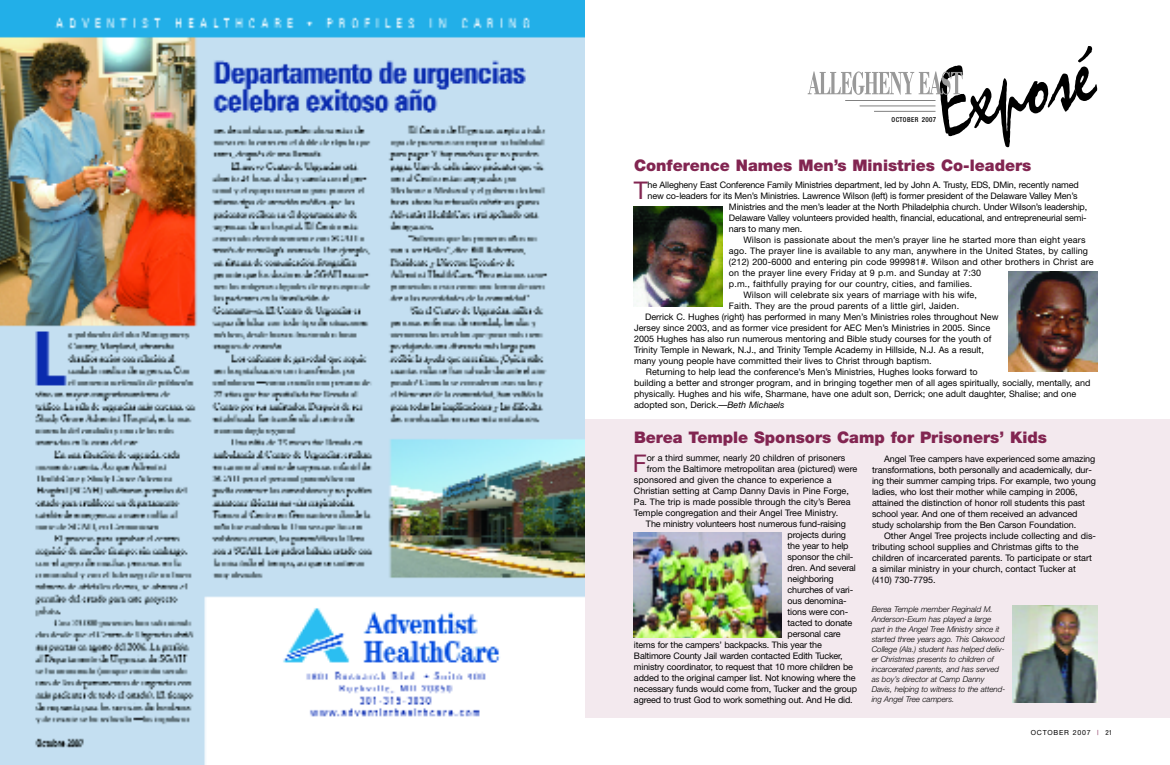
<style>
.page{position:relative;width:1170px;height:765px;background:#fff}
.page>*{position:absolute;margin:0;border:0;box-sizing:border-box;transform-origin:0 0}
.t1{font:24.4px "Helvetica Neue";color:#822551}
.t2{font:900 16px "Helvetica Neue";color:#822551}
.t3{font:9px/11px "Helvetica Neue";color:#000}
.t4{font:italic 300 8px/10px "Helvetica Neue";letter-spacing:-.005em;color:#000}
.t5{font:7px "Helvetica Neue";letter-spacing:.11em;color:#000}
.t6{font:500 condensed 6.8px "Helvetica Neue";letter-spacing:.065em;color:#000}
.s1{font-size:7px}
.s2{font-style:italic}
.s3{color:#822551}
.s4{font-stretch:condensed}
</style>
<div class="page">
<img style="left:0;top:0;width:585px;height:765px">
<svg style="left:808px;top:46px;width:290px;height:101px"></svg>
<div style="left:585px;top:419px;width:585px;height:298px;background:#f3e9ee"></div>
<img style="left:633px;top:206px;width:90px;height:101px">
<img style="left:1008px;top:271px;width:90px;height:101px">
<img style="left:1013px;top:606px;width:85px;height:97px">
<img style="left:633px;top:533px;width:149px;height:104px">
<p class="t6" style="left:892px;top:117px;width:46px">OCTOBER <span class="s1">2007</span></p>
<h2 class="t2" style="left:634px;top:160px;width:399px">Conference Names Men’s Ministries Co-leaders</h2>
<h1 class="t1" style="left:634px;top:181px;width:16px">T</h1>
<p class="t3" style="left:648px;top:180px;width:433px">he Allegheny East Conference Family Ministries department, led by John A. Trusty, EDS, DMin, recently named</p>
<p class="t3" style="left:648px;top:191px;width:432px">new co-leaders for its Men’s Ministries. Lawrence Wilson (left) is former president of the Delaware Valley Men’s</p>
<p class="t3" style="left:729px;top:202px;width:360px">Ministries and the men’s leader at the North Philadelphia church. Under Wilson’s leadership,</p>
<p class="t3" style="left:729px;top:213px;width:359px">Delaware Valley volunteers provided health, financial, educational, and entrepreneurial semi-</p>
<p class="t3" style="left:729px;top:224px;width:75px">nars to many men.</p>
<p class="t3" style="left:744px;top:235px;width:344px">Wilson is passionate about the men’s prayer line he started more than eight years</p>
<p class="t3" style="left:729px;top:246px;width:361px">ago. The prayer line is available to any man, anywhere in the United States, by calling</p>
<p class="t3" style="left:729px;top:257px;width:366px">(212) 200-6000 and entering pin code 999981#. Wilson and other brothers in Christ are</p>
<p class="t3" style="left:729px;top:268px;width:254px">on the prayer line every Friday at 9 p.m. and Sunday at 7:30</p>
<p class="t3" style="left:729px;top:279px;width:245px">p.m., faithfully praying for our country, cities, and families.</p>
<p class="t3" style="left:744px;top:290px;width:235px">Wilson will celebrate six years of marriage with his wife,</p>
<p class="t3" style="left:729px;top:301px;width:232px">Faith. They are the proud parents of a little girl, Jaiden.</p>
<p class="t3" style="left:645px;top:312px;width:355px">Derrick C. Hughes (right) has performed in many Men’s Ministries roles throughout New</p>
<p class="t3" style="left:634px;top:323px;width:358px">Jersey since 2003, and as former vice president for AEC Men’s Ministries in 2005. Since</p>
<p class="t3" style="left:634px;top:334px;width:359px">2005 Hughes has also run numerous mentoring and Bible study courses for the youth of</p>
<p class="t3" style="left:634px;top:345px;width:351px">Trinity Temple in Newark, N.J., and Trinity Temple Academy in Hillside, N.J. As a result,</p>
<p class="t3" style="left:634px;top:356px;width:299px">many young people have committed their lives to Christ through baptism.</p>
<p class="t3" style="left:646px;top:367px;width:333px">Returning to help lead the conference’s Men’s Ministries, Hughes looks forward to</p>
<p class="t3" style="left:634px;top:378px;width:458px">building a better and stronger program, and in bringing together men of all ages spiritually, socially, mentally, and</p>
<p class="t3" style="left:634px;top:389px;width:444px">physically. Hughes and his wife, Sharmane, have one adult son, Derrick; one adult daughter, Shalise; and one</p>
<p class="t3" style="left:634px;top:400px;width:152px">adopted son, Derick.—<span class="s2">Beth Michaels</span></p>
<h2 class="t2" style="left:634px;top:431px;width:415px">Berea Temple Sponsors Camp for Prisoners’ Kids</h2>
<h1 class="t1" style="left:633px;top:455px;width:16px">F</h1>
<p class="t3" style="left:647px;top:454px;width:200px">or a third summer, nearly 20 children of prisoners</p>
<p class="t3" style="left:872px;top:454px;width:225px;text-indent:12px">Angel Tree campers have experienced some amazing transformations, both personally and academically, dur&shy;ing their summer camping trips. For example, two young ladies, who lost their mother while camping in 2006, attained the distinction of honor roll students this past school year. And one of them received an advanced study scholarship from the Ben Carson Foundation.</p>
<p class="t3" style="left:872px;top:531px;width:225px;text-indent:12px">Other Angel Tree projects include collecting and dis&shy;tributing school supplies and Christmas gifts to the children of incarcerated parents. To participate or start a similar ministry in your church, contact Tucker at (410) 730-7795.</p>
<p class="t4" style="left:872px;top:605px;width:135px">Berea Temple member Reginald M.<br>Anderson-Exum has played a large part in the Angel Tree Ministry since it started three years ago. This Oakwood College (Ala.) student has helped deliv&shy;er Christmas presents to children of incarcerated parents, and has served as boy’s director at Camp Danny Davis, helping to witness to the attend&shy;ing Angel Tree campers.</p>
<p class="t3" style="left:647px;top:465px;width:212px">from the Baltimore metropolitan area (pictured) were</p>
<p class="t3" style="left:634px;top:476px;width:199px">sponsored and given the chance to experience a</p>
<p class="t3" style="left:634px;top:487px;width:216px">Christian setting at Camp Danny Davis in Pine Forge,</p>
<p class="t3" style="left:634px;top:498px;width:218px">Pa. The trip is made possible through the city’s Berea</p>
<p class="t3" style="left:634px;top:509px;width:206px">Temple congregation and their Angel Tree Ministry.</p>
<p class="t3" style="left:646px;top:520px;width:201px">The ministry volunteers host numerous fund-raising</p>
<p class="t3" style="left:788px;top:531px;width:60px">projects during</p>
<p class="t3" style="left:788px;top:542px;width:62px">the year to help</p>
<p class="t3" style="left:788px;top:553px;width:67px">sponsor the chil-</p>
<p class="t3" style="left:788px;top:564px;width:70px">dren. And several</p>
<p class="t3" style="left:788px;top:575px;width:48px">neighboring</p>
<p class="t3" style="left:788px;top:586px;width:67px">churches of vari-</p>
<p class="t3" style="left:788px;top:597px;width:60px">ous denomina-</p>
<p class="t3" style="left:788px;top:608px;width:62px">tions were con-</p>
<p class="t3" style="left:788px;top:619px;width:66px">tacted to donate</p>
<p class="t3" style="left:788px;top:630px;width:54px">personal care</p>
<p class="t3" style="left:634px;top:641px;width:190px">items for the campers’ backpacks. This year the</p>
<p class="t3" style="left:634px;top:652px;width:210px">Baltimore County Jail warden contacted Edith Tucker,</p>
<p class="t3" style="left:634px;top:663px;width:221px">ministry coordinator, to request that 10 more children be</p>
<p class="t3" style="left:634px;top:674px;width:223px">added to the original camper list. Not knowing where the</p>
<p class="t3" style="left:634px;top:685px;width:225px">necessary funds would come from, Tucker and the group</p>
<p class="t3" style="left:634px;top:696px;width:220px">agreed to trust God to work something out. And He did.</p>
<p class="t5" style="left:1031px;top:730px;width:83px">OCTOBER 2007 <span class="s3">|</span> <span class="s4">21</span></p>
</div>
